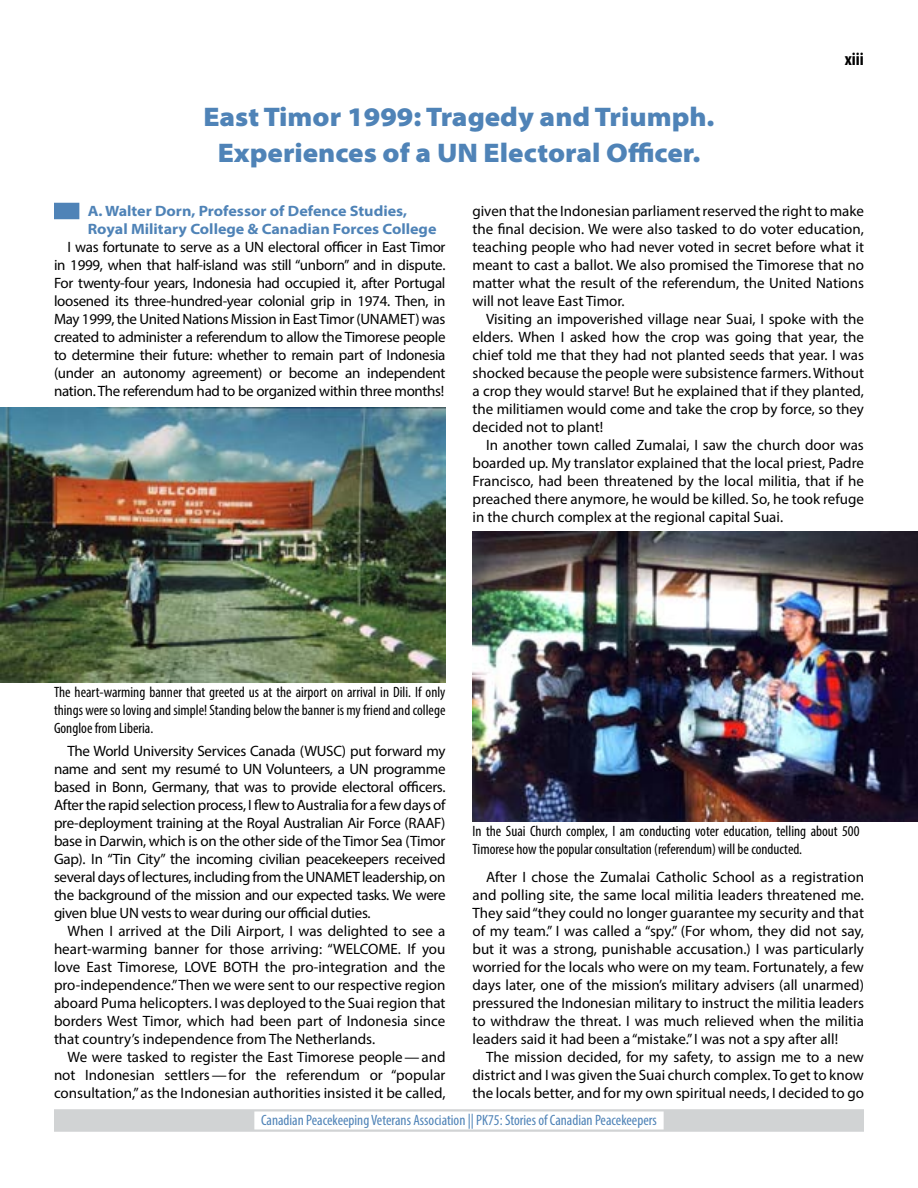
<style>
.page{position:relative;width:918px;height:1188px;background:#fff}
.page>*{position:absolute;margin:0;border:0;box-sizing:border-box;transform-origin:0 0}
.t1{font:900 semi-expanded 27px/36px "Myriad Pro";color:#4f83b7;text-align:center}
.t2{font:700 condensed 18px "Myriad Pro";color:#000}
.t3{font:15px/18px "Myriad Pro";color:#000;text-align:justify}
.t4{font:condensed 15px/18px "Myriad Pro";color:#000;text-align:justify}
.t5{font:700 semi-expanded 15px/18px "Myriad Pro";color:#4f83b7}
.t6{font:condensed 15px "Myriad Pro";color:#4f83b7}
</style>
<div class="page">
<div style="left:54px;top:1109px;width:810px;height:23px;background:#d1d3d4"></div>
<div style="left:254px;top:1112px;width:410px;height:18px;background:#fff"></div>
<div style="left:54px;top:203px;width:25px;height:16px;background:#4f83b7"></div>
<img style="left:0;top:408px;width:445px;height:274px">
<img style="left:472px;top:531px;width:446px;height:291px">
<p class="t2" style="left:845px;top:48px;width:21px">xiii</p>
<h1 class="t1" style="left:203px;top:98px;width:513px">East Timor 1999: Tragedy and Triumph.<br>Experiences of a UN Electoral Officer.</h1>
<p class="t5" style="left:88px;top:201px;width:350px">A. Walter Dorn, Professor of Defence Studies,<br>Royal Military College &amp; Canadian Forces College</p>
<p class="t3" style="left:54px;top:238px;width:393px;text-indent:14px">I was fortunate to serve as a UN electoral officer in East Timor in 1999, when that half-island was still “unborn” and in dispute.<br>For twenty-four years, Indonesia had occupied it, after Portugal loosened its three-hundred-year colonial grip in 1974. Then, in May 1999, the United Nations Mission in East Timor (UNAMET) was created to administer a referendum to allow the Timorese people to determine their future: whether to remain part of Indonesia (under an autonomy agreement) or become an independent nation. The referendum had to be organized within three months!</p>
<p class="t3" style="left:472px;top:202px;width:393px">given that the Indonesian parliament reserved the right to make the final decision. We were also tasked to do voter education, teaching people who had never voted in secret before what it meant to cast a ballot. We also promised the Timorese that no matter what the result of the referendum, the United Nations will not leave East Timor.</p>
<p class="t3" style="left:472px;top:310px;width:393px;text-indent:14px">Visiting an impoverished village near Suai, I spoke with the elders. When I asked how the crop was going that year, the chief told me that they had not planted seeds that year. I was shocked because the people were subsistence farmers. Without a crop they would starve! But he explained that if they planted, the militiamen would come and take the crop by force, so they decided not to plant!</p>
<p class="t3" style="left:472px;top:436px;width:393px;text-indent:14px">In another town called Zumalai, I saw the church door was boarded up. My translator explained that the local priest, Padre Francisco, had been threatened by the local militia, that if he preached there anymore, he would be killed. So, he took refuge in the church complex at the regional capital Suai.</p>
<p class="t4" style="left:54px;top:683px;width:393px">The heart-warming banner that greeted us at the airport on arrival in Dili. If only things were so loving and simple! Standing below the banner is my friend and college Gongloe from Liberia.</p>
<p class="t3" style="left:54px;top:742px;width:393px;text-indent:14px">The World University Services Canada (WUSC) put forward my name and sent my resumé to UN Volunteers, a UN programme based in Bonn, Germany, that was to provide electoral officers.<br>After the rapid selection process, I flew to Australia for a few days of pre-deployment training at the Royal Australian Air Force (RAAF) base in Darwin, which is on the other side of the Timor Sea (Timor Gap). In “Tin City” the incoming civilian peacekeepers received several days of lectures, including from the UNAMET leadership, on the background of the mission and our expected tasks. We were given blue UN vests to wear during our official duties.</p>
<p class="t3" style="left:54px;top:922px;width:393px;text-indent:14px">When I arrived at the Dili Airport, I was delighted to see a heart-warming banner for those arriving: “WELCOME. If you love East Timorese, LOVE BOTH the pro-integration and the pro-independence.” Then we were sent to our respective region aboard Puma helicopters. I was deployed to the Suai region that borders West Timor, which had been part of Indonesia since that country’s independence from The Netherlands.</p>
<p class="t3" style="left:54px;top:1048px;width:393px;text-indent:14px">We were tasked to register the East Timorese people—and not Indonesian settlers—for the referendum or “popular consultation,” as the Indonesian authorities insisted it be called,</p>
<p class="t4" style="left:472px;top:822px;width:389px">In the Suai Church complex, I am conducting voter education, telling about 500<br>Timorese how the popular consultation (referendum) will be conducted.</p>
<p class="t3" style="left:472px;top:868px;width:393px;text-indent:14px">After I chose the Zumalai Catholic School as a registration and polling site, the same local militia leaders threatened me.<br>They said “they could no longer guarantee my security and that of my team.” I was called a “spy.” (For whom, they did not say, but it was a strong, punishable accusation.) I was particularly worried for the locals who were on my team. Fortunately, a few days later, one of the mission’s military advisers (all unarmed) pressured the Indonesian military to instruct the militia leaders to withdraw the threat. I was much relieved when the militia leaders said it had been a “mistake.” I was not a spy after all!</p>
<p class="t3" style="left:472px;top:1048px;width:393px;text-indent:14px">The mission decided, for my safety, to assign me to a new district and I was given the Suai church complex. To get to know the locals better, and for my own spiritual needs, I decided to go</p>
<p class="t6" style="left:261px;top:1111px;width:397px">Canadian Peacekeeping Veterans Association || PK75: Stories of Canadian Peacekeepers</p>
</div>
